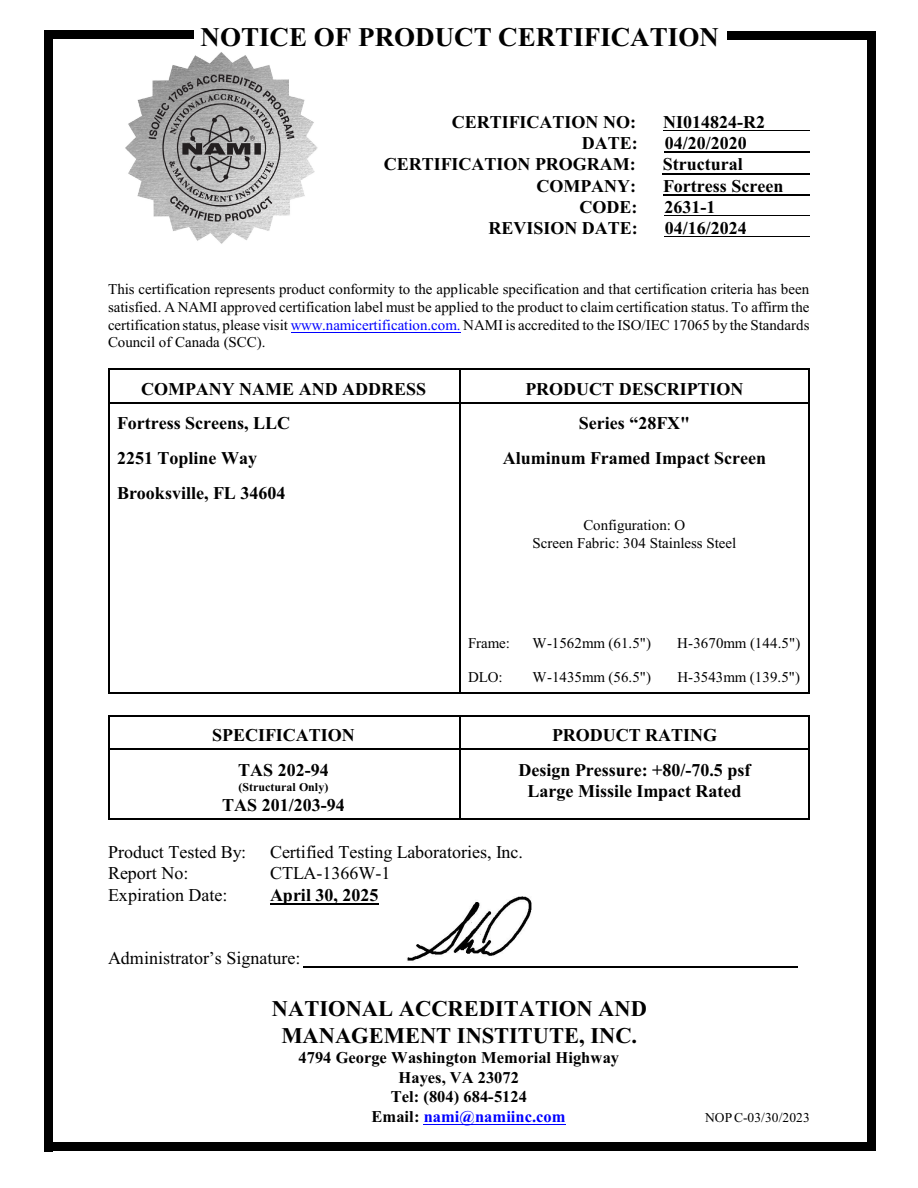
<style>
.page{position:relative;width:918px;height:1188px;background:#fff}
.page>*{position:absolute;margin:0;border:0;box-sizing:border-box;transform-origin:0 0}
.t1{font:700 27px "Times New Roman";color:#000}
.t2{font:700 22.5px/26.2px "Times New Roman";color:#000;text-align:center}
.t3{font:700 18px/21.3px "Times New Roman";color:#000;text-align:center}
.t4{font:18px "Times New Roman";color:#000}
.t5{font:700 16.5px "Times New Roman";color:#000}
.t6{font:700 16.5px "Times New Roman";color:#00f}
.t7{font:15px/17.7px "Times New Roman";color:#000;text-align:justify}
.t8{font:13.5px "Times New Roman";letter-spacing:.005em;color:#000}
.t9{font:700 12px "Times New Roman";color:#000}
.s1{color:#00f}
.s2{color:#000}
</style>
<div class="page">
<hr style="left:108px;top:369px;width:351px;height:1px;background:#000">
<hr style="left:108px;top:370px;width:1px;height:33px;background:#000">
<hr style="left:108px;top:402px;width:351px;height:1px;background:#000">
<hr style="left:809px;top:369px;width:1px;height:34px;background:#000">
<hr style="left:459px;top:369px;width:351px;height:1px;background:#000">
<hr style="left:459px;top:370px;width:1px;height:33px;background:#000">
<hr style="left:459px;top:402px;width:349px;height:1px;background:#000">
<hr style="left:108px;top:403px;width:1px;height:35px;background:#000">
<hr style="left:809px;top:403px;width:1px;height:35px;background:#000">
<hr style="left:459px;top:403px;width:1px;height:35px;background:#000">
<hr style="left:108px;top:438px;width:1px;height:34px;background:#000">
<hr style="left:809px;top:438px;width:1px;height:34px;background:#000">
<hr style="left:459px;top:438px;width:1px;height:34px;background:#000">
<hr style="left:108px;top:472px;width:1px;height:35px;background:#000">
<hr style="left:809px;top:472px;width:1px;height:35px;background:#000">
<hr style="left:459px;top:472px;width:1px;height:35px;background:#000">
<hr style="left:108px;top:507px;width:1px;height:48px;background:#000">
<hr style="left:809px;top:507px;width:1px;height:48px;background:#000">
<hr style="left:459px;top:507px;width:1px;height:48px;background:#000">
<hr style="left:108px;top:556px;width:1px;height:34px;background:#000">
<hr style="left:809px;top:556px;width:1px;height:34px;background:#000">
<hr style="left:459px;top:556px;width:1px;height:34px;background:#000">
<hr style="left:108px;top:590px;width:1px;height:35px;background:#000">
<hr style="left:809px;top:590px;width:1px;height:35px;background:#000">
<hr style="left:459px;top:590px;width:1px;height:35px;background:#000">
<hr style="left:108px;top:625px;width:1px;height:34px;background:#000">
<hr style="left:809px;top:625px;width:1px;height:34px;background:#000">
<hr style="left:459px;top:625px;width:1px;height:34px;background:#000">
<hr style="left:108px;top:692px;width:351px;height:2px;background:#000">
<hr style="left:108px;top:659px;width:1px;height:33px;background:#000">
<hr style="left:809px;top:659px;width:1px;height:35px;background:#000">
<hr style="left:459px;top:692px;width:351px;height:2px;background:#000">
<hr style="left:459px;top:659px;width:1px;height:33px;background:#000">
<hr style="left:108px;top:715px;width:351px;height:1px;background:#000">
<hr style="left:108px;top:717px;width:1px;height:33px;background:#000">
<hr style="left:108px;top:748px;width:351px;height:2px;background:#000">
<hr style="left:809px;top:715px;width:1px;height:35px;background:#000">
<hr style="left:459px;top:715px;width:351px;height:1px;background:#000">
<hr style="left:459px;top:717px;width:1px;height:33px;background:#000">
<hr style="left:459px;top:748px;width:349px;height:2px;background:#000">
<hr style="left:108px;top:818px;width:351px;height:2px;background:#000">
<hr style="left:108px;top:750px;width:1px;height:68px;background:#000">
<hr style="left:809px;top:750px;width:1px;height:70px;background:#000">
<hr style="left:459px;top:818px;width:351px;height:2px;background:#000">
<hr style="left:459px;top:750px;width:1px;height:68px;background:#000">
<img style="left:125px;top:52px;width:193px;height:192px">
<hr style="left:663px;top:130px;width:147px;height:1px;background:#000">
<hr style="left:665px;top:152px;width:145px;height:1px;background:#000">
<hr style="left:663px;top:173px;width:147px;height:1px;background:#000">
<hr style="left:663px;top:194px;width:147px;height:1px;background:#000">
<hr style="left:665px;top:215px;width:145px;height:1px;background:#000">
<hr style="left:665px;top:236px;width:145px;height:1px;background:#000">
<hr style="left:291px;top:332px;width:170px;height:1px;background:#00f">
<hr style="left:270px;top:903px;width:109px;height:1px;background:#000">
<hr style="left:424px;top:1124px;width:142px;height:1px;background:#00f">
<div style="left:867px;top:32px;width:8px;height:1119px;background:#000"></div>
<div style="left:728px;top:32px;width:147px;height:8px;background:#000"></div>
<div style="left:44px;top:31px;width:9px;height:1120px;background:#000"></div>
<div style="left:44px;top:30px;width:150px;height:9px;background:#000"></div>
<hr style="left:303px;top:966px;width:495px;height:2px;background:#000">
<div style="left:44px;top:1142px;width:831px;height:9px;background:#000"></div>
<img style="left:407px;top:896px;width:125px;height:65px">
<h1 class="t1" style="left:201px;top:28px;width:520px">NOTICE OF PRODUCT CERTIFICATION</h1>
<p class="t3" style="left:452px;top:113px;width:186px">CERTIFICATION NO:</p>
<p class="t3" style="left:663px;top:113px;width:103px">NI014824-R2</p>
<p class="t3" style="left:582px;top:134px;width:57px">DATE:</p>
<p class="t3" style="left:665px;top:134px;width:84px">04/20/2020</p>
<p class="t3" style="left:384px;top:155px;width:254px">CERTIFICATION PROGRAM:</p>
<p class="t3" style="left:663px;top:155px;width:81px">Structural</p>
<p class="t3" style="left:537px;top:177px;width:101px">COMPANY:</p>
<p class="t3" style="left:663px;top:177px;width:122px">Fortress Screen</p>
<p class="t3" style="left:580px;top:198px;width:59px">CODE:</p>
<p class="t3" style="left:665px;top:198px;width:52px">2631-1</p>
<p class="t3" style="left:488px;top:219px;width:151px">REVISION DATE:</p>
<p class="t3" style="left:665px;top:219px;width:84px">04/16/2024</p>
<p class="t7" style="left:108px;top:282px;width:703px">This certification represents product conformity to the applicable specification and that certification criteria has been satisfied. A NAMI approved certification label must be applied to the product to claim certification status. To affirm the certification status, please visit <span class="s1">www.namicertification.com.</span> NAMI is accredited to the ISO/IEC 17065 by the Standards Council of Canada (SCC).</p>
<p class="t3" style="left:141px;top:380px;width:287px">COMPANY NAME AND ADDRESS</p>
<p class="t3" style="left:525px;top:380px;width:220px">PRODUCT DESCRIPTION</p>
<p class="t3" style="left:117px;top:415px;width:175px">Fortress Screens, LLC</p>
<p class="t3" style="left:579px;top:415px;width:113px">Series “28FX"</p>
<p class="t3" style="left:117px;top:449px;width:142px">2251 Topline Way</p>
<p class="t3" style="left:503px;top:449px;width:265px">Aluminum Framed Impact Screen</p>
<p class="t3" style="left:117px;top:484px;width:170px">Brooksville, FL 34604</p>
<p class="t7" style="left:533px;top:517px;width:205px;text-align:center">Configuration: O<br>Screen Fabric: 304 Stainless Steel</p>
<p class="t7" style="left:468px;top:635px;width:44px">Frame:</p>
<p class="t7" style="left:533px;top:635px;width:120px">W-1562mm (61.5")</p>
<p class="t7" style="left:677px;top:635px;width:125px">H-3670mm (144.5")</p>
<p class="t7" style="left:468px;top:670px;width:36px">DLO:</p>
<p class="t7" style="left:533px;top:670px;width:120px">W-1435mm (56.5")</p>
<p class="t7" style="left:677px;top:670px;width:124px">H-3543mm (139.5")</p>
<p class="t3" style="left:212px;top:726px;width:144px">SPECIFICATION</p>
<p class="t3" style="left:552px;top:726px;width:167px">PRODUCT RATING</p>
<p class="t3" style="left:238px;top:761px;width:92px">TAS 202-94</p>
<p class="t9" style="left:238px;top:783px;width:92px">(Structural Only)</p>
<p class="t3" style="left:222px;top:796px;width:124px">TAS 201/203-94</p>
<p class="t3" style="left:519px;top:761px;width:233px">Design Pressure: +80/-70.5 psf<br>Large Missile Impact Rated</p>
<p class="t4" style="left:108px;top:845px;width:140px">Product Tested By:</p>
<p class="t4" style="left:270px;top:845px;width:255px">Certified Testing Laboratories, Inc.</p>
<p class="t4" style="left:108px;top:866px;width:82px">Report No:</p>
<p class="t4" style="left:270px;top:866px;width:122px">CTLA-1366W-1</p>
<p class="t4" style="left:108px;top:888px;width:121px">Expiration Date:</p>
<p class="t3" style="left:270px;top:886px;width:110px">April 30, 2025</p>
<p class="t4" style="left:108px;top:952px;width:194px">Administrator’s Signature:</p>
<h2 class="t2" style="left:272px;top:998px;width:376px">NATIONAL ACCREDITATION AND<br>MANAGEMENT INSTITUTE, INC.</h2>
<p class="t5" style="left:299px;top:1052px;width:322px">4794 George Washington Memorial Highway</p>
<p class="t5" style="left:399px;top:1072px;width:122px">Hayes, VA 23072</p>
<p class="t5" style="left:391px;top:1091px;width:138px">Tel: (804) 684-5124</p>
<p class="t6" style="left:371px;top:1110px;width:196px"><span class="s2">Email:</span> nami@namiinc.com</p>
<p class="t8" style="left:705px;top:1112px;width:106px">NOPC-03/30/2023</p>
</div>
